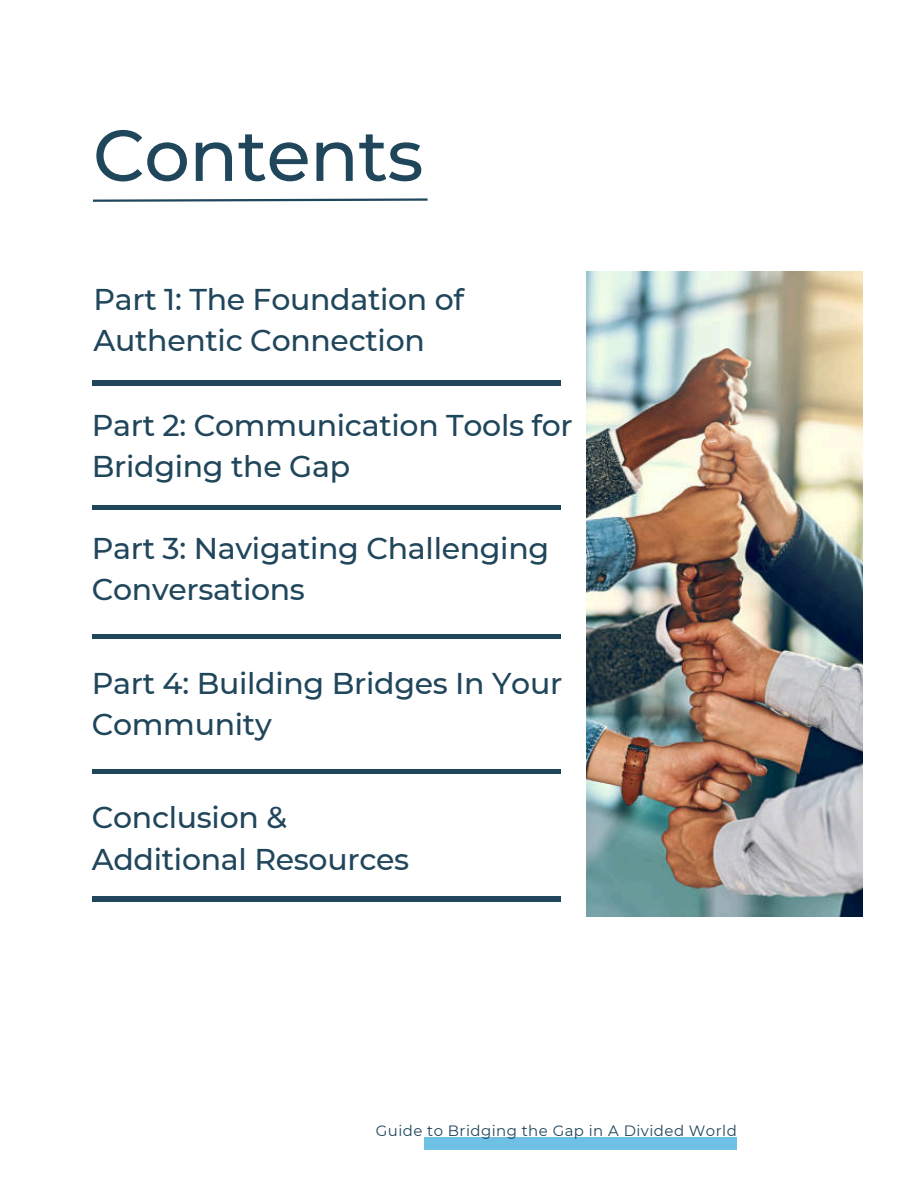
<style>
.page{position:relative;width:918px;height:1188px;background:#fff}
.page>*{position:absolute;margin:0;border:0;box-sizing:border-box;transform-origin:0 0}
.t1{font:500 72px "Montserrat";letter-spacing:-.01em;color:#20465b}
.t2{font:500 30px/41.7px "Montserrat";letter-spacing:-.01em;color:#20465b}
.t3{font:15px "Montserrat";letter-spacing:.03em;color:#20465b}
</style>
<div class="page">
<img style="left:586px;top:272px;width:277px;height:644px">
<svg style="left:92px;top:198px;width:336px;height:4px"></svg>
<div style="left:424px;top:1138px;width:313px;height:12px;background:#6ec1e4"></div>
<hr style="left:92px;top:381px;width:468px;height:4px;background:#20465b">
<div style="left:92px;top:505px;width:468px;height:5px;background:#20465b"></div>
<div style="left:92px;top:634px;width:468px;height:5px;background:#20465b"></div>
<div style="left:92px;top:769px;width:468px;height:5px;background:#20465b"></div>
<hr style="left:92px;top:897px;width:468px;height:4px;background:#20465b">
<h2 class="t1" style="left:93px;top:111px;width:332px">Contents</h2>
<h2 class="t2" style="left:93px;top:278px;width:372px">Part 1: The Foundation of<br>Authentic Connection</h2>
<h2 class="t2" style="left:92px;top:404px;width:483px">Part 2: Communication Tools for<br>Bridging the Gap</h2>
<h2 class="t2" style="left:92px;top:527px;width:459px">Part 3: Navigating Challenging<br>Conversations</h2>
<h2 class="t2" style="left:92px;top:662px;width:472px">Part 4: Building Bridges In Your<br>Community</h2>
<p class="t2" style="left:92px;top:797px;width:319px">Conclusion &amp;<br>Additional Resources</p>
<h1 class="t3" style="left:376px;top:1121px;width:362px">Guide to Bridging the Gap in A Divided World</h1>
</div>
